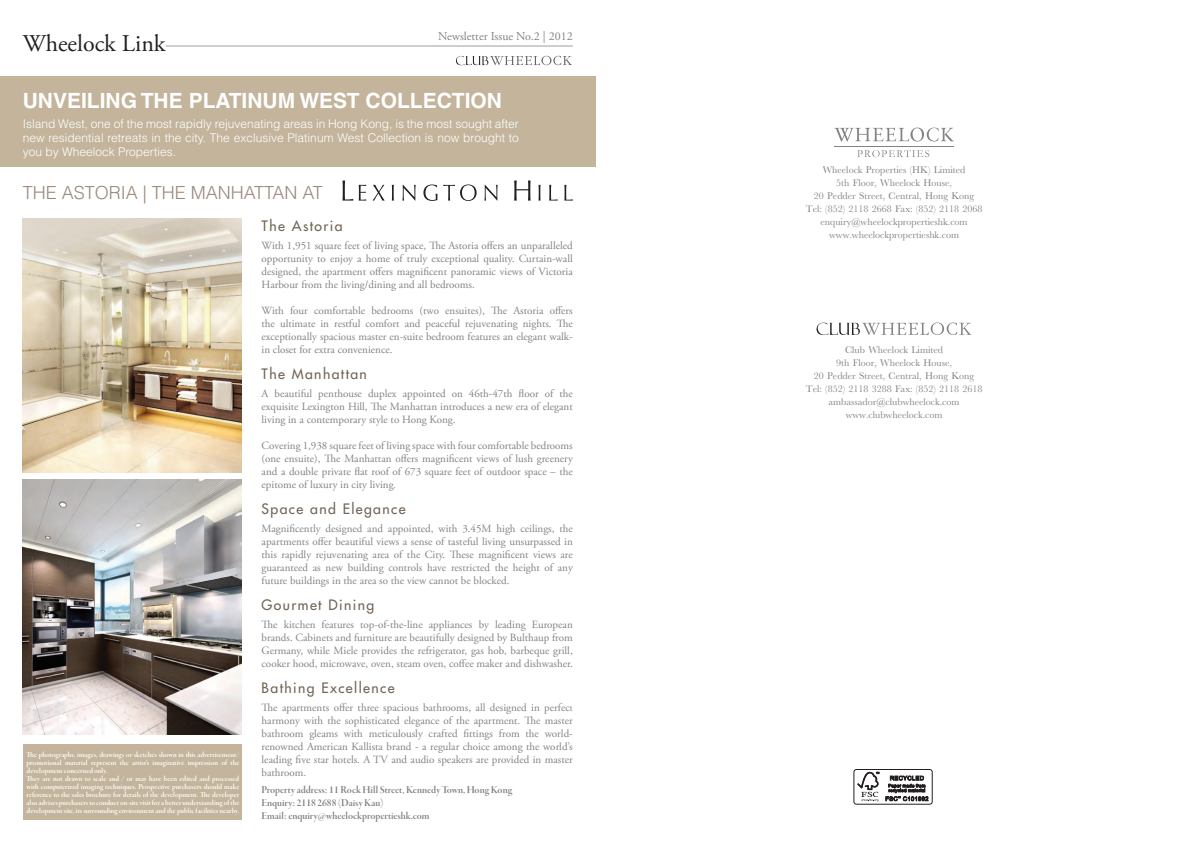
<style>
.page{position:relative;width:1191px;height:842px;background:#fff}
.page>*{position:absolute;margin:0;border:0;box-sizing:border-box;transform-origin:0 0}
.t1{font:24px "Adobe Garamond Pro";color:#231f20}
.t2{font:700 21px "Helvetica LT Std";color:#fff}
.t3{font:300 18px "Helvetica LT Std";color:#9b8679}
.t4{font:500 14px "Futura Std";letter-spacing:.1em;color:#726456}
.t5{font:300 12px/14px "Helvetica LT Std";color:#fff;text-align:justify}
.t6{font:12px "Adobe Garamond Pro";color:#808285}
.t7{font:11px/13px "Adobe Garamond Pro";color:#808285;text-align:justify}
.t8{font:11px/13px "Garamond Premr Pro Smbd Disp";color:#808285}
.t9{font:300 10px/13px "M Sung HK";color:#808285;text-align:center}
.t10{font:8px/8px "Garamond Premr Pro Smbd Disp";color:#fff}
.s1{font-family:"M Sung HK";font-weight:300;font-size:10px}
</style>
<div class="page">
<img style="left:23px;top:218px;width:218px;height:254px">
<img style="left:23px;top:479px;width:218px;height:255px">
<div style="left:0;top:77px;width:595px;height:90px;background:#c3b49b"></div>
<div style="left:23px;top:744px;width:218px;height:75px;background:#c3b49b"></div>
<hr style="left:166px;top:46px;width:407px;height:1px;background:#9c9ea1">
<svg style="left:342px;top:180px;width:11px;height:21px"></svg>
<svg style="left:359px;top:185px;width:7px;height:16px"></svg>
<svg style="left:372px;top:185px;width:13px;height:16px"></svg>
<svg style="left:392px;top:185px;width:2px;height:16px"></svg>
<svg style="left:402px;top:185px;width:13px;height:16px"></svg>
<svg style="left:423px;top:184px;width:14px;height:17px"></svg>
<svg style="left:443px;top:184px;width:33px;height:17px"></svg>
<svg style="left:484px;top:185px;width:13px;height:16px"></svg>
<svg style="left:514px;top:180px;width:16px;height:21px"></svg>
<svg style="left:538px;top:185px;width:2px;height:16px"></svg>
<svg style="left:549px;top:185px;width:8px;height:16px"></svg>
<svg style="left:564px;top:185px;width:9px;height:16px"></svg>
<svg style="left:456px;top:56px;width:116px;height:9px"></svg>
<svg style="left:816px;top:322px;width:155px;height:13px"></svg>
<svg style="left:857px;top:150px;width:72px;height:7px"></svg>
<svg style="left:834px;top:128px;width:119px;height:14px"></svg>
<hr style="left:834px;top:146px;width:120px;height:1px;background:#808285">
<div style="left:853px;top:769px;width:79px;height:35px;border:1px solid #231f20;border-radius:3px"></div>
<svg style="left:857px;top:771px;width:22px;height:30px"></svg>
<svg style="left:885px;top:775px;width:43px;height:26px"></svg>
<h1 class="t1" style="left:23px;top:29px;width:144px">Wheelock Link</h1>
<p class="t6" style="left:438px;top:29px;width:136px">Newsletter Issue No.2 | 2012</p>
<h2 class="t2" style="left:23px;top:88px;width:481px">UNVEILING THE PLATINUM WEST COLLECTION</h2>
<p class="t5" style="left:23px;top:117px;width:498px">Island West, one of the most rapidly rejuvenating areas in Hong Kong, is the most sought after new residential retreats in the city. The exclusive Platinum West Collection is now brought to you by Wheelock Properties.</p>
<h3 class="t3" style="left:23px;top:181px;width:302px">THE ASTORIA | THE MANHATTAN AT</h3>
<p class="t10" style="left:27px;top:751px;width:214px">The photographs, images, drawings or sketches shown in this advertisement/ promotional material represent the artist’s imaginative impression of the development concerned only.<br>They are not drawn to scale and / or may have been edited and processed with computerized imaging techniques. Prospective purchasers should make reference to the sales brochure for details of the development. The developer also advises purchasers to conduct on-site visit for a better understanding of the development site, its surrounding environment and the public facilities nearby.</p>
<p class="t4" style="left:261px;top:217px;width:82px">The Astoria</p>
<p class="t7" style="left:261px;top:239px;width:313px">With 1,951 square feet of living space, The Astoria offers an unparalleled opportunity to enjoy a home of truly exceptional quality. Curtain-wall designed, the apartment offers magnificent panoramic views of Victoria Harbour from the living/dining and all bedrooms.</p>
<p class="t7" style="left:261px;top:304px;width:313px">With four comfortable bedrooms (two ensuites), The Astoria offers the ultimate in restful comfort and peaceful rejuvenating nights. The exceptionally spacious master en-suite bedroom features an elegant walk&shy;in closet for extra convenience.</p>
<p class="t4" style="left:261px;top:365px;width:107px">The Manhattan</p>
<p class="t7" style="left:261px;top:387px;width:313px">A beautiful penthouse duplex appointed on 46th-47th floor of the exquisite Lexington Hill, The Manhattan introduces a new era of elegant living in a contemporary style to Hong Kong.</p>
<p class="t7" style="left:261px;top:439px;width:313px">Covering 1,938 square feet of living space with four comfortable bedrooms (one ensuite), The Manhattan offers magnificent views of lush greenery and a double private flat roof of 673 square feet of outdoor space – the epitome of luxury in city living<span class="s1">.</span></p>
<p class="t4" style="left:261px;top:500px;width:145px">Space and Elegance</p>
<p class="t7" style="left:261px;top:522px;width:313px">Magnificently designed and appointed, with 3.45M high ceilings, the apartments offer beautiful views a sense of tasteful living unsurpassed in this rapidly rejuvenating area of the City. These magnificent views are guaranteed as new building controls have restricted the height of any future buildings in the area so the view cannot be blocked.</p>
<p class="t4" style="left:261px;top:596px;width:114px">Gourmet Dining</p>
<p class="t7" style="left:261px;top:618px;width:313px">The kitchen features top-of-the-line appliances by leading European brands. Cabinets and furniture are beautifully designed by Bulthaup from Germany, while Miele provides the refrigerator, gas hob, barbeque grill, cooker hood, microwave, oven, steam oven, coffee maker and dishwasher.</p>
<p class="t4" style="left:261px;top:679px;width:134px">Bathing Excellence</p>
<p class="t7" style="left:261px;top:701px;width:313px">The apartments offer three spacious bathrooms, all designed in perfec<span class="s1">t </span>harmony with the sophisticated elegance of the apartment. The master bathroom gleams with meticulously crafted fittings from the world&shy;renowned American Kallista brand - a regular choice among the world’s leading five star hotels. A TV and audio speakers are provided in master bathroom.</p>
<p class="t8" style="left:261px;top:783px;width:252px">Property address: 11 Rock Hill Street, Kennedy Town, Hong Kong<br>Enquiry: 2118 2688 (Daisy Kau)<br>Email: enquiry@wheelockpropertieshk.com</p>
<p class="t9" style="left:805px;top:162px;width:178px">Wheelock Properties (HK) Limited<br>5th Floor, Wheelock House,<br>20 Pedder Street, Central, Hong Kong Tel: (852) 2118 2668 Fax: (852) 2118 2068 enquiry@wheelockpropertieshk.com www.wheelockpropertieshk.com</p>
<p class="t9" style="left:805px;top:343px;width:178px">Club Wheelock Limited<br>9th Floor, Wheelock House,<br>20 Pedder Street, Central, Hong Kong<br>Tel: (852) 2118 3288 Fax: (852) 2118 2618 ambassador@clubwheelock.com www.clubwheelock.com</p>
</div>
